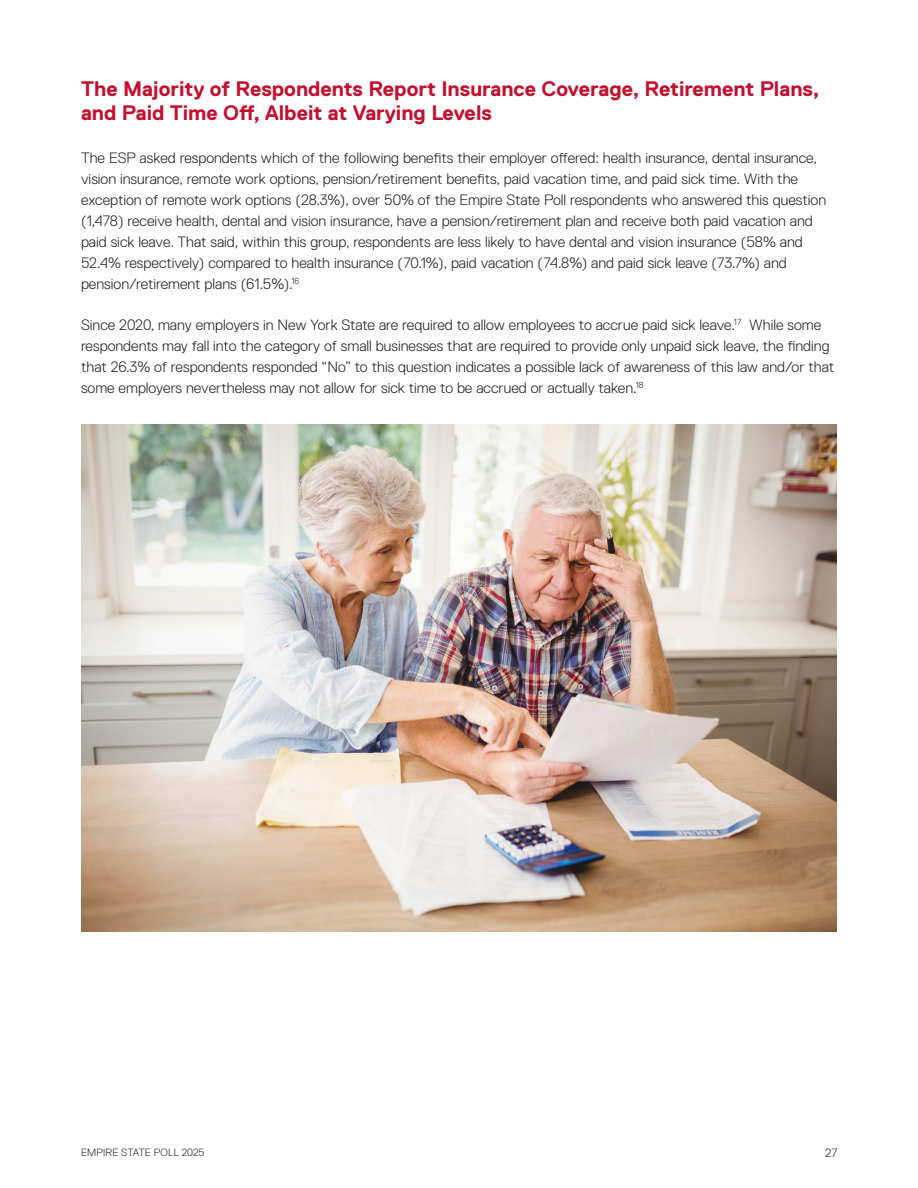
<style>
.page{position:relative;width:918px;height:1188px;background:#fff}
.page>*{position:absolute;margin:0;border:0;box-sizing:border-box;transform-origin:0 0}
.Section_Heading_3{font:700 21px/24px "Replica Std";color:#c3102f}
.Replica_Paragraph{font:300 15px/21px "Replica Std";color:#231f20}
.t1{font:300 12px "Replica Std";color:#231f20}
.t2{font:300 10.5px "Replica Std";letter-spacing:.01em;color:#231f20}
</style>
<div class="page">
<img style="left:81px;top:424px;width:756px;height:508px">
<h1 class="Section_Heading_3" style="left:81px;top:77px;width:740px">The Majority of Respondents Report Insurance Coverage, Retirement Plans, and Paid Time Off, Albeit at Varying Levels</h1>
<p class="Replica_Paragraph" style="left:81px;top:147px;width:747px">The ESP asked respondents which of the following benefits their employer offered: health insurance, dental insurance, vision insurance, remote work options, pension/retirement benefits, paid vacation time, and paid sick time. With the exception of remote work options (28.3%), over 50% of the Empire State Poll respondents who answered this question (1,478) receive health, dental and vision insurance, have a pension/retirement plan and receive both paid vacation and paid sick leave. That said, within this group, respondents are less likely to have dental and vision insurance (58% and 52.4% respectively) compared to health insurance (70.1%), paid vacation (74.8%) and paid sick leave (73.7%) and pension/retirement plans (61.5%).<sup>16</sup></p>
<p class="Replica_Paragraph" style="left:81px;top:314px;width:755px">Since 2020, many employers in New York State are required to allow employees to accrue paid sick leave.<sup>17</sup> While some respondents may fall into the category of small businesses that are required to provide only unpaid sick leave, the finding that 26.3% of respondents responded “No” to this question indicates a possible lack of awareness of this law and/or that some employers nevertheless may not allow for sick time to be accrued or actually taken.<sup>18</sup></p>
<p class="t2" style="left:81px;top:1146px;width:125px">EMPIRE STATE POLL 2025</p>
<p class="t1" style="left:825px;top:1146px;width:13px">27</p>
</div>
